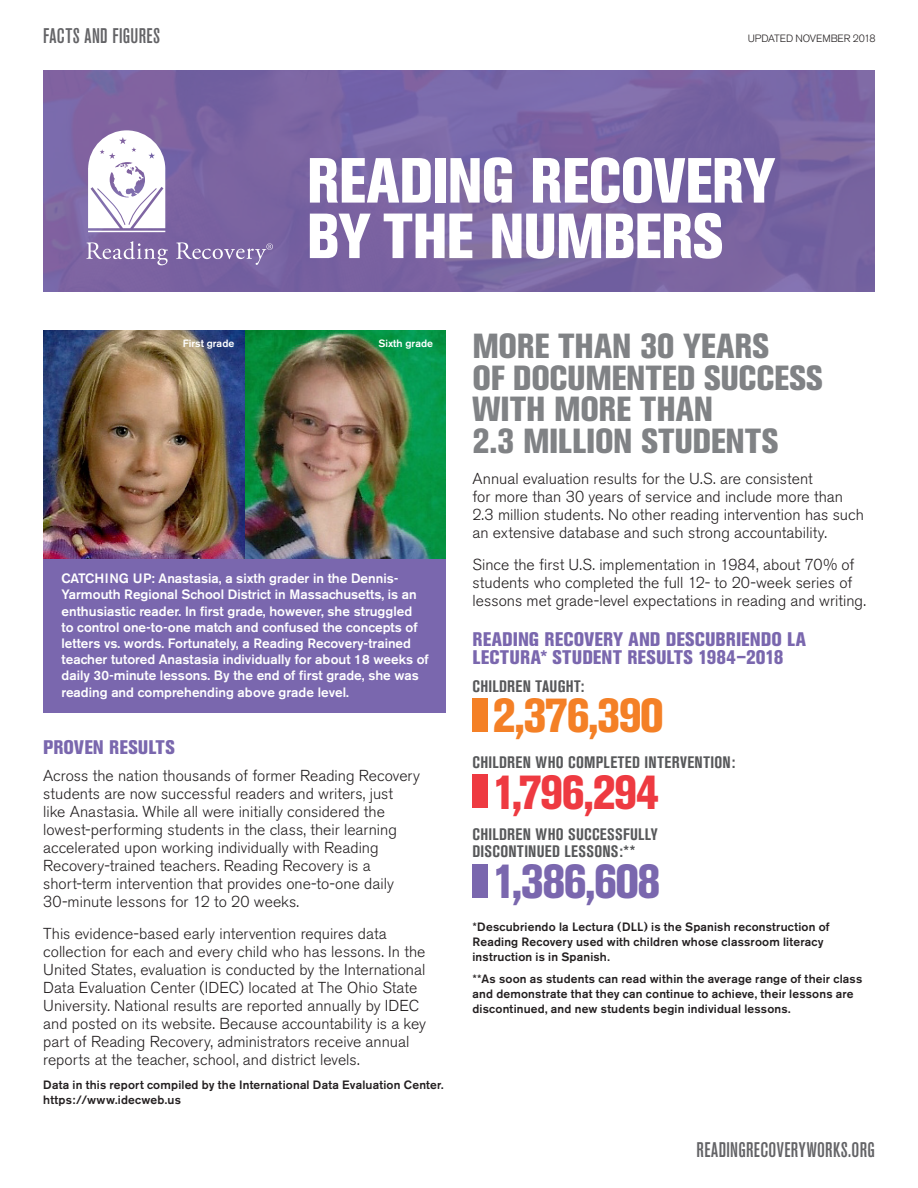
<style>
.page{position:relative;width:918px;height:1188px;background:#fff}
.page>*{position:absolute;margin:0;border:0;box-sizing:border-box;transform-origin:0 0}
.t1{font:800 condensed 63px/55.5px "Akzidenz Grotesk BE";letter-spacing:-.015em;color:#fff}
.Chart_items{font:800 condensed 47.25px "Akzidenz Grotesk BE";letter-spacing:-.045em;color:#f48026}
.Chart_items-2{font:800 condensed 47.25px "Akzidenz Grotesk BE";letter-spacing:-.045em;color:#ee3a41}
.Chart_items-3{font:800 condensed 47.25px "Akzidenz Grotesk BE";letter-spacing:-.045em;color:#7a67ae}
.S2_Subs{font:800 condensed 34.5px/31.5px "Akzidenz Grotesk BE";letter-spacing:-.005em;color:#808285}
.t2{font:500 condensed 21px "Akzidenz Grotesk BE";letter-spacing:.02em;color:#636366}
.S2_Subs-2{font:800 condensed 19.5px/18px "Akzidenz Grotesk BE";letter-spacing:.005em;color:#7a67ae}
.Chart_Data{font:700 condensed 16.5px/16.8px "Akzidenz Grotesk BE";letter-spacing:.02em;color:#57585a}
.body_L1{font:300 15.75px/18px "Akzidenz Grotesk BE";color:#231f20}
.t3{font:500 13.5px/16.2px "Akzidenz Grotesk BE";color:#fff}
.website_sources{font:500 12px/15px "Akzidenz Grotesk BE";letter-spacing:.015em;color:#231f20}
.t4{font:500 10.5px "Akzidenz Grotesk BE";color:#fff}
.website_sources-2{font:300 10.5px "Akzidenz Grotesk BE";letter-spacing:-.015em;color:#231f20}
.s1{font-weight:700;font-stretch:normal}
</style>
<div class="page">
<img style="left:244px;top:330px;width:202px;height:229px">
<img style="left:43px;top:330px;width:201px;height:229px">
<div style="left:43px;top:70px;width:832px;height:222px;background:linear-gradient(to right,#7d65a3,#7865a3)"></div>
<svg style="left:86px;top:241px;width:82px;height:24px;background:#947fb2"></svg>
<svg style="left:176px;top:242px;width:97px;height:23px;background:#8c79ae"></svg>
<svg style="left:88px;top:130px;width:77px;height:98px"></svg>
<hr style="left:88px;top:231px;width:77px;height:1px;background:#fff">
<div style="left:43px;top:559px;width:403px;height:154px;background:#7a67ae"></div>
<div style="left:472px;top:698px;width:16px;height:34px;background:#f48026"></div>
<div style="left:472px;top:775px;width:16px;height:33px;background:#ee3a41"></div>
<div style="left:472px;top:864px;width:16px;height:34px;background:#7a67ae"></div>
<p class="t2" style="left:43px;top:24px;width:118px">FACTS AND FIGURES</p>
<p class="website_sources-2" style="left:748px;top:32px;width:129px">UPDATED NOVEMBER 2018</p>
<p class="t1" style="left:307px;top:154px;width:471px">READING RECOVERY<br>BY THE NUMBERS</p>
<p class="t4" style="left:183px;top:337px;width:53px">First grade</p>
<p class="t4" style="left:378px;top:337px;width:56px">Sixth grade</p>
<p class="t3" style="left:62px;top:570px;width:369px">CATCHING UP: Anastasia, a sixth grader in the Dennis-Yarmouth Regional School District in Massachusetts, is an enthusiastic reader. In first grade, however, she struggled<br>to control one-to-one match and confused the concepts of letters vs. words. Fortunately, a Reading Recovery-trained teacher tutored Anastasia individually for about 18 weeks of daily 30-minute lessons. By the end of first grade, she was reading and comprehending above grade level.</p>
<p class="S2_Subs-2" style="left:43px;top:739px;width:133px">PROVEN RESULTS</p>
<p class="body_L1" style="left:43px;top:767px;width:378px">Across the nation thousands of former Reading Recovery students are now successful readers and writers, just<br>like Anastasia. While all were initially considered the lowest-performing students in the class, their learning accelerated upon working individually with Reading Recovery-trained teachers. Reading Recovery is a short-term intervention that provides one-to-one daily 30-minute lessons for 12 to 20 weeks.</p>
<p class="body_L1" style="left:43px;top:925px;width:384px">This evidence-based early intervention requires data collection for each and every child who has lessons. In the United States, evaluation is conducted by the International Data Evaluation Center (IDEC) located at The Ohio State University. National results are reported annually by IDEC and posted on its website. Because accountability is a key part of Reading Recovery, administrators receive annual reports at the teacher, school, and district levels.</p>
<p class="website_sources" style="left:43px;top:1077px;width:402px">Data in this report compiled by the International Data Evaluation Center. https://www.idecweb.us</p>
<p class="S2_Subs" style="left:472px;top:331px;width:352px">MORE THAN 30 YEARS<br>OF DOCUMENTED SUCCESS<br>WITH MORE THAN<br>2.3 MILLION STUDENTS</p>
<p class="body_L1" style="left:472px;top:470px;width:393px">Annual evaluation results for the U.S. are consistent<br>for more than 30 years of service and include more than 2.3 million students. No other reading intervention has such an extensive database and such strong accountability.</p>
<p class="body_L1" style="left:472px;top:556px;width:395px">Since the first U.S. implementation in 1984, about 70% of students who completed the full 12- to 20-week series of lessons met grade-level expectations in reading and writing.</p>
<p class="S2_Subs-2" style="left:472px;top:631px;width:335px">READING RECOVERY AND DESCUBRIENDO LA<br>LECTURA<span class="s1">*</span> STUDENT RESULTS 1984–2018</p>
<p class="Chart_Data" style="left:472px;top:678px;width:113px">CHILDREN TAUGHT:</p>
<p class="Chart_items" style="left:492px;top:688px;width:173px">2,376,390</p>
<p class="Chart_Data" style="left:472px;top:754px;width:264px">CHILDREN WHO COMPLETED INTERVENTION:</p>
<p class="Chart_items-2" style="left:492px;top:765px;width:168px">1,796,294</p>
<p class="Chart_Data" style="left:472px;top:826px;width:187px">CHILDREN WHO SUCCESSFULLY<br>DISCONTINUED LESSONS:**</p>
<p class="Chart_items-3" style="left:492px;top:854px;width:170px">1,386,608</p>
<p class="website_sources" style="left:472px;top:919px;width:359px">*Descubriendo la Lectura (DLL) is the Spanish reconstruction of<br>Reading Recovery used with children whose classroom literacy instruction is in Spanish.</p>
<p class="website_sources" style="left:472px;top:971px;width:391px">**As soon as students can read within the average range of their class and demonstrate that they can continue to achieve, their lessons are discontinued, and new students begin individual lessons.</p>
<p class="t2" style="left:697px;top:1138px;width:180px">READINGRECOVERYWORKS.ORG</p>
</div>
